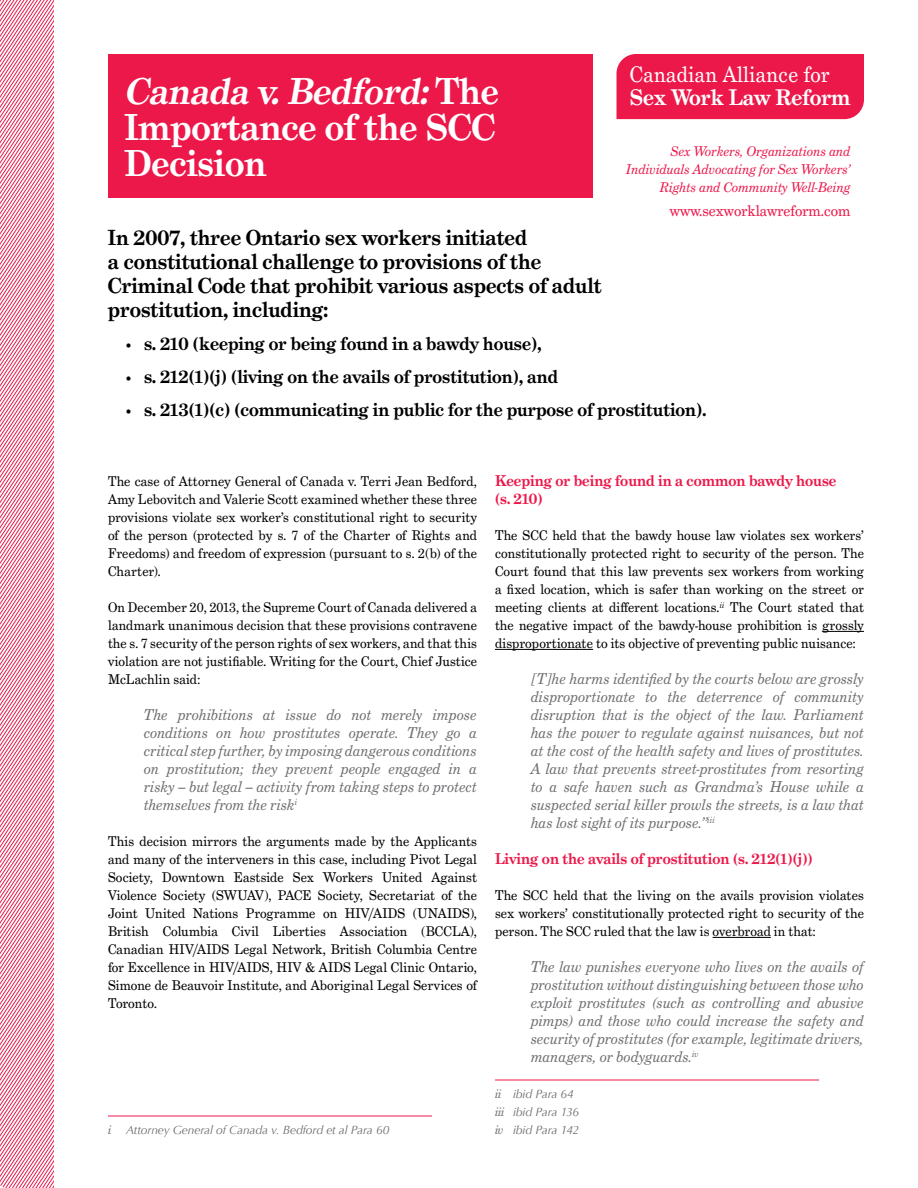
<style>
.page{position:relative;width:918px;height:1188px;background:#fff}
.page>*{position:absolute;margin:0;border:0;box-sizing:border-box;transform-origin:0 0}
.t1{font:700 36px/36px "Grad";color:#fff;text-align:justify}
.t2{font:21.75px "Grad";letter-spacing:.02em;color:#fff}
.t3{font:700 21.75px "Grad";color:#fff}
.t4{font:700 21px/24px "Grad";color:#000}
.t5{font:700 18px "Grad";color:#000}
.t6{font:italic 15px/18px "Grad";color:#6d6e71;text-align:justify}
.t7{font:700 15px/18px "Grad";color:#ec184a}
.t8{font:15px "Grad";color:#ec184a}
.t9{font:13.5px/18px "Grad";letter-spacing:.01em;color:#000;text-align:justify}
.t10{font:italic 13.5px/18px "Grad";color:#ec184a;text-align:right}
.t11{font:italic 12px/18px "Optima";letter-spacing:-.01em;color:#6d6e71}
.s1{font-style:italic}
.s2{font-family:"Grad"}
</style>
<div class="page">
<div style="left:616px;top:54px;width:248px;height:65px;background:#ec184a"></div>
<svg style="left:0;top:136px;width:54px;height:88px"></svg>
<svg style="left:0;top:224px;width:54px;height:962px"></svg>
<svg style="left:2px;top:226px;width:52px;height:962px"></svg>
<svg style="left:5px;top:228px;width:49px;height:960px"></svg>
<svg style="left:7px;top:229px;width:47px;height:959px"></svg>
<svg style="left:9px;top:231px;width:45px;height:957px"></svg>
<hr style="left:108px;top:1116px;width:324px;height:1px;background:#ec184a">
<hr style="left:822px;top:631px;width:42px;height:1px;background:#000">
<hr style="left:495px;top:649px;width:98px;height:1px;background:#000">
<hr style="left:713px;top:937px;width:58px;height:1px;background:#000">
<hr style="left:495px;top:1080px;width:324px;height:1px;background:#ec184a">
<div style="left:108px;top:54px;width:484px;height:144px;background:#ec184a"></div>
<h1 class="t1" style="left:124px;top:74px;width:376px"><span class="s1">Canada v.Bedford:</span>T h e Importance of the SCC Decision</h1>
<h2 class="t2" style="left:630px;top:61px;width:201px">Canadian Alliance for</h2>
<h2 class="t3" style="left:630px;top:84px;width:222px">Sex Work Law Reform</h2>
<p class="t10" style="left:626px;top:142px;width:226px">Sex Workers, Organizations and<br>Individuals Advocating for Sex Workers’<br>Rights and Community Well-Being</p>
<p class="t8" style="left:670px;top:201px;width:182px">www.sexworklawreform.com</p>
<h3 class="t4" style="left:108px;top:226px;width:495px">In 2007, three Ontario sex workers initiated<br>a constitutional challenge to provisions of the Criminal Code that prohibit various aspects of adult prostitution, including:</h3>
<h3 class="t5" style="left:126px;top:332px;width:417px">• s. 210 (keeping or being found in a bawdy house),</h3>
<h3 class="t5" style="left:126px;top:365px;width:434px">• s. 212(1)(j) (living on the avails of prostitution), and</h3>
<h3 class="t5" style="left:126px;top:398px;width:582px">• s. 213(1)(c) (communicating in public for the purpose of prostitution).</h3>
<p class="t9" style="left:108px;top:472px;width:371px">The case of Attorney General of Canada v. Terri Jean Bedford, Amy Lebovitch and Valerie Scott examined whether these three provisions violate sex worker’s constitutional right to security of the person (protected by s. 7 of the Charter of Rights and Freedoms) and freedom of expression (pursuant to s. 2(b) of the Charter).</p>
<p class="t9" style="left:108px;top:598px;width:371px">On December 20, 2013, the Supreme Court of Canada delivered a landmark unanimous decision that these provisions contravene the s. 7 security of the person rights of sex workers, and that this violation are not justifiable. Writing for the Court, Chief Justice McLachlin said:</p>
<p class="t6" style="left:144px;top:706px;width:335px">The prohibitions at issue do not merely impose conditions on how prostitutes operate. They go a critical step further, by imposing dangerous conditions on prostitution; they prevent people engaged in a risky – but legal – activity from taking steps to protect themselves from the risk<sup>i</sup></p>
<p class="t9" style="left:108px;top:832px;width:371px">This decision mirrors the arguments made by the Applicants and many of the interveners in this case, including Pivot Legal Society, Downtown Eastside Sex Workers United Against Violence Society (SWUAV), PACE Society, Secretariat of the Joint United Nations Programme on HIV/AIDS (UNAIDS), British Columbia Civil Liberties Association (BCCLA), Canadian HIV/AIDS Legal Network, British Columbia Centre for Excellence in HIV/AIDS, HIV &amp; AIDS Legal Clinic Ontario, Simone de Beauvoir Institute, and Aboriginal Legal Services of Toronto.</p>
<p class="t11" style="left:108px;top:1121px;width:283px"><span class="s2">i</span> Attorney General of Canada v. Bedford et al Para 60</p>
<p class="t7" style="left:495px;top:472px;width:343px">Keeping or being found in a common bawdy house (s. 210)</p>
<p class="t9" style="left:495px;top:526px;width:371px">The SCC held that the bawdy house law violates sex workers’ constitutionally protected right to security of the person. The Court found that this law prevents sex workers from working a fixed location, which is safer than working on the street or meeting clients at different locations.<sup>ii</sup> The Court stated that the negative impact of the bawdy‑house prohibition is grossly disproportionate to its objective of preventing public nuisance:</p>
<p class="t6" style="left:531px;top:670px;width:335px">[T]he harms identified by the courts below are grossly disproportionate to the deterrence of community disruption that is the object of the law. Parliament has the power to regulate against nuisances, but not at the cost of the health safety and lives of prostitutes.<br>A law that prevents street-prostitutes from resorting to a safe haven such as Grandma’s House while a suspected serial killer prowls the streets, is a law that has lost sight of its purpose.”<sup>iii</sup></p>
<p class="t7" style="left:495px;top:850px;width:319px">Living on the avails of prostitution (s. 212(1)(j))</p>
<p class="t9" style="left:495px;top:886px;width:371px">The SCC held that the living on the avails provision violates sex workers’ constitutionally protected right to security of the person. The SCC ruled that the law is overbroad in that:</p>
<p class="t6" style="left:531px;top:958px;width:335px">The law punishes everyone who lives on the avails of prostitution without distinguishing between those who exploit prostitutes (such as controlling and abusive pimps) and those who could increase the safety and security of prostitutes (for example, legitimate drivers, managers, or bodyguards.<sup>iv</sup></p>
<p class="t11" style="left:495px;top:1085px;width:86px"><span class="s2">ii</span> ibid Para 64 <span class="s2">iii</span> ibid Para 136 <span class="s2">iv</span> ibid Para 142</p>
</div>
